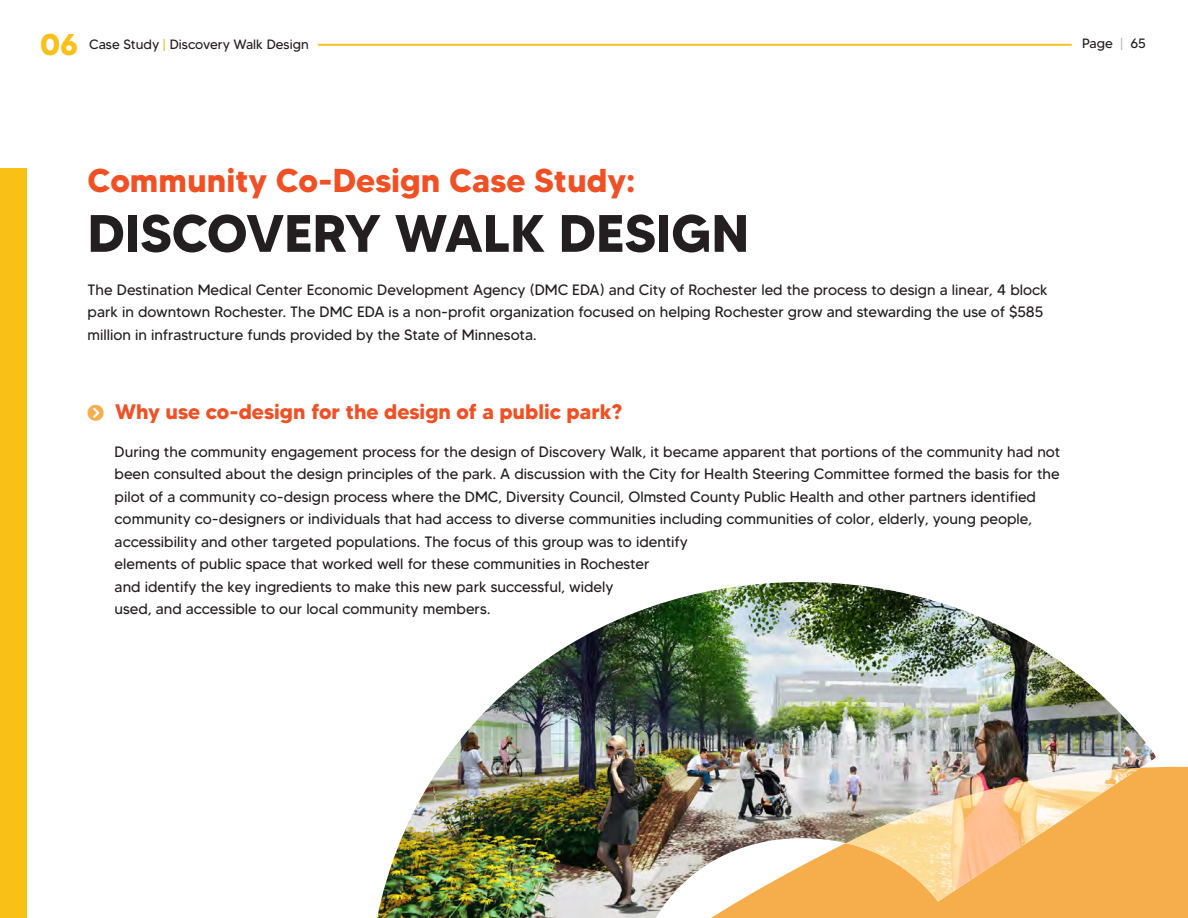
<style>
.page{position:relative;width:1188px;height:918px;background:#fff}
.page>*{position:absolute;margin:0;border:0;box-sizing:border-box;transform-origin:0 0}
.t1{font:700 52.5px "MADETOMMY";color:#231f20}
.t2{font:700 33px "MADETOMMY";color:#f05024}
.t3{font:700 30px "MADETOMMY";color:#f9c017}
.t4{font:700 21px "MADETOMMY";color:#f05024}
.t5{font:15px/22.5px "MADETOMMY";color:#231f20}
.t6{font:13.5px "MADETOMMY";color:#231f20}
.s1{color:#f9c017}
.s2{color:#bcbdc0}
</style>
<div class="page">
<hr style="left:318px;top:44px;width:754px;height:2px;background:#f9c017">
<img style="left:377px;top:582px;width:711px;height:336px">
<img style="left:467px;top:683px;width:721px;height:235px">
<div style="left:0;top:169px;width:27px;height:749px;background:#f9c017"></div>
<p class="t3" style="left:40px;top:25px;width:40px">06</p>
<p class="t6" style="left:89px;top:36px;width:221px">Case Study <span class="s1">|</span> Discovery Walk Design</p>
<p class="t6" style="left:1082px;top:35px;width:65px">Page <span class="s2">|</span> 65</p>
<p class="t2" style="left:88px;top:160px;width:549px">Community Co-Design Case Study:</p>
<p class="t1" style="left:88px;top:201px;width:663px">DISCOVERY WALK DESIGN</p>
<p class="t5" style="left:88px;top:278px;width:962px">The Destination Medical Center Economic Development Agency (DMC EDA) and City of Rochester led the process to design a linear, 4 block park in downtown Rochester. The DMC EDA is a non-profit organization focused on helping Rochester grow and stewarding the use of $585 million in infrastructure funds provided by the State of Minnesota.</p>
<p class="t4" style="left:115px;top:399px;width:509px">Why use co-design for the design of a public park?</p>
<p class="t5" style="left:115px;top:440px;width:947px">During the community engagement process for the design of Discovery Walk, it became apparent that portions of the community had not been consulted about the design principles of the park. A discussion with the City for Health Steering Committee formed the basis for the pilot of a community co-design process where the DMC, Diversity Council, Olmsted County Public Health and other partners identified community co-designers or individuals that had access to diverse communities including communities of color, elderly, young people, accessibility and other targeted populations. The focus of this group was to identify<br>elements of public space that worked well for these communities in Rochester<br>and identify the key ingredients to make this new park successful, widely<br>used, and accessible to our local community members.</p>
</div>
